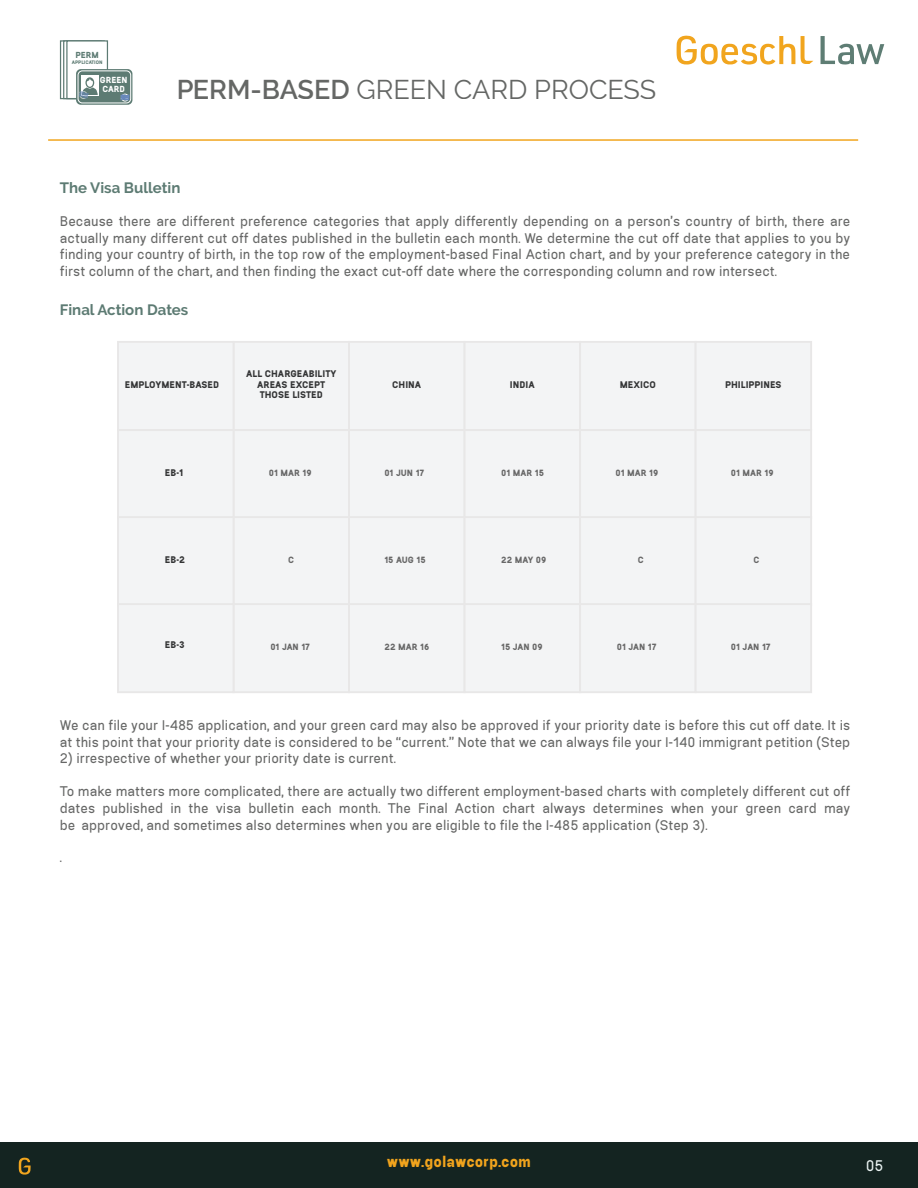
<style>
.page{position:relative;width:918px;height:1188px;background:#fff}
.page>*{position:absolute;margin:0;border:0;box-sizing:border-box;transform-origin:0 0}
.t1{font:27px "Raleway";color:#656765}
.t2{font:16.5px "Aftetir";color:#ebf4f3}
.t3{font:15px/16.5px "Aftetir";color:#666766}
.t4{font:700 15px "Raleway";color:#5d7b73}
.t5{font:700 15px "Aftetir";color:#f1a41d}
.t6{font:9.45px "Gill Sans";color:#fff;scale:1.64 1}
.t7{font:700 9.3px/10.5px "Aftetir";color:#333435;text-align:center}
.t8{font:700 8.85px "Aftetir";color:#676767}
.t9{font:700 8.55px/8.6px "Aftetir";color:#fff}
.t10{font:700 8.55px "Aftetir";color:#5d7b73}
.t11{font:700 4.95px "Aftetir";color:#5d7b73}
.s1{font-weight:600}
</style>
<div class="page">
<svg style="left:801px;top:36px;width:12px;height:28px"></svg>
<svg style="left:677px;top:35px;width:118px;height:30px"></svg>
<svg style="left:821px;top:36px;width:63px;height:29px"></svg>
<hr style="left:48px;top:139px;width:810px;height:2px;background:#f1a51e">
<div style="left:0;top:1142px;width:918px;height:46px;background:#142421"></div>
<svg style="left:19px;top:1158px;width:12px;height:17px"></svg>
<div style="left:76px;top:69px;width:56px;height:36px;background:#5d7b73;border-radius:5px"></div>
<div style="left:121px;top:94px;width:8px;height:8px;border:1px solid #fff;border-radius:50%"></div>
<svg style="left:121px;top:95px;width:8px;height:5px"></svg>
<div style="left:78px;top:71px;width:53px;height:32px;border:1px solid #fff;border-radius:4px"></div>
<div style="left:233px;top:341px;width:117px;height:90px;background:#f3f4f5;border:2px solid #e8e7e7"></div>
<div style="left:348px;top:341px;width:118px;height:90px;background:#f3f4f5;border:2px solid #e8e7e7"></div>
<div style="left:464px;top:341px;width:117px;height:90px;background:#f3f4f5;border:2px solid #e8e7e7"></div>
<div style="left:579px;top:341px;width:118px;height:90px;background:#f3f4f5;border:2px solid #e8e7e7"></div>
<div style="left:695px;top:341px;width:117px;height:90px;background:#f3f4f5;border:2px solid #e8e7e7"></div>
<div style="left:117px;top:341px;width:117px;height:90px;background:#f3f4f5;border:2px solid #e8e7e7"></div>
<div style="left:233px;top:429px;width:117px;height:90px;background:#f3f4f5;border:2px solid #e8e7e7"></div>
<div style="left:348px;top:429px;width:118px;height:90px;background:#f3f4f5;border:2px solid #e8e7e7"></div>
<div style="left:464px;top:429px;width:117px;height:90px;background:#f3f4f5;border:2px solid #e8e7e7"></div>
<div style="left:579px;top:429px;width:118px;height:90px;background:#f3f4f5;border:2px solid #e8e7e7"></div>
<div style="left:695px;top:429px;width:117px;height:90px;background:#f3f4f5;border:2px solid #e8e7e7"></div>
<div style="left:117px;top:429px;width:117px;height:90px;background:#f3f4f5;border:2px solid #e8e7e7"></div>
<div style="left:233px;top:516px;width:117px;height:90px;background:#f3f4f5;border:2px solid #e8e7e7"></div>
<div style="left:348px;top:516px;width:118px;height:90px;background:#f3f4f5;border:2px solid #e8e7e7"></div>
<div style="left:464px;top:516px;width:117px;height:90px;background:#f3f4f5;border:2px solid #e8e7e7"></div>
<div style="left:579px;top:516px;width:118px;height:90px;background:#f3f4f5;border:2px solid #e8e7e7"></div>
<div style="left:695px;top:516px;width:117px;height:90px;background:#f3f4f5;border:2px solid #e8e7e7"></div>
<div style="left:117px;top:516px;width:117px;height:90px;background:#f3f4f5;border:2px solid #e8e7e7"></div>
<div style="left:233px;top:603px;width:117px;height:90px;background:#f3f4f5;border:2px solid #e8e7e7"></div>
<div style="left:348px;top:603px;width:118px;height:90px;background:#f3f4f5;border:2px solid #e8e7e7"></div>
<div style="left:464px;top:603px;width:117px;height:90px;background:#f3f4f5;border:2px solid #e8e7e7"></div>
<div style="left:579px;top:603px;width:118px;height:90px;background:#f3f4f5;border:2px solid #e8e7e7"></div>
<div style="left:695px;top:603px;width:117px;height:90px;background:#f3f4f5;border:2px solid #e8e7e7"></div>
<div style="left:117px;top:603px;width:117px;height:90px;background:#f3f4f5;border:2px solid #e8e7e7"></div>
<svg style="left:59px;top:40px;width:50px;height:60px"></svg>
<p class="t10" style="left:75px;top:50px;width:25px">PERM</p>
<p class="t11" style="left:72px;top:59px;width:32px">APPLICATION</p>
<p class="t9" style="left:100px;top:76px;width:29px">GREEN<br>CARD</p>
<p class="t6" style="left:120px;top:92px;width:7px">~~~</p>
<h1 class="t1" style="left:176px;top:73px;width:482px"><span class="s1">PERM-BASED</span> GREEN CARD PROCESS</h1>
<p class="t4" style="left:60px;top:179px;width:122px">The Visa Bulletin</p>
<p class="t3" style="left:60px;top:213px;width:792px;text-align:justify">Because there are different preference categories that apply differently depending on a person’s country of birth, there are actually many different cut off dates published in the bulletin each month. We determine the cut off date that applies to you by finding your country of birth, in the top row of the employment-based Final Action chart, and by your preference category in the first column of the chart, and then finding the exact cut-off date where the corresponding column and row intersect.</p>
<p class="t4" style="left:60px;top:301px;width:130px">Final Action Dates</p>
<p class="t7" style="left:125px;top:379px;width:96px">EMPLOYMENT-BASED</p>
<p class="t7" style="left:246px;top:368px;width:92px">ALL CHARGEABILITY<br>AREAS EXCEPT<br>THOSE LISTED</p>
<p class="t7" style="left:392px;top:379px;width:30px">CHINA</p>
<p class="t7" style="left:510px;top:379px;width:26px">INDIA</p>
<p class="t7" style="left:620px;top:379px;width:38px">MEXICO</p>
<p class="t7" style="left:725px;top:379px;width:58px">PHILIPPINES</p>
<p class="t7" style="left:165px;top:467px;width:20px">EB-1</p>
<p class="t8" style="left:269px;top:467px;width:44px">01 MAR 19</p>
<p class="t8" style="left:384px;top:467px;width:42px">01 JUN 17</p>
<p class="t8" style="left:501px;top:467px;width:44px">01 MAR 15</p>
<p class="t8" style="left:615px;top:467px;width:44px">01 MAR 19</p>
<p class="t8" style="left:731px;top:467px;width:44px">01 MAR 19</p>
<p class="t7" style="left:165px;top:554px;width:22px">EB-2</p>
<p class="t8" style="left:288px;top:554px;width:7px">C</p>
<p class="t8" style="left:638px;top:554px;width:7px">C</p>
<p class="t8" style="left:753px;top:554px;width:7px">C</p>
<p class="t8" style="left:384px;top:554px;width:43px">15 AUG 15</p>
<p class="t8" style="left:501px;top:554px;width:47px">22 MAY 09</p>
<p class="t7" style="left:165px;top:639px;width:21px">EB-3</p>
<p class="t8" style="left:270px;top:641px;width:41px">01 JAN 17</p>
<p class="t8" style="left:384px;top:641px;width:46px">22 MAR 16</p>
<p class="t8" style="left:501px;top:641px;width:43px">15 JAN 09</p>
<p class="t8" style="left:617px;top:641px;width:41px">01 JAN 17</p>
<p class="t8" style="left:731px;top:641px;width:41px">01 JAN 17</p>
<p class="t3" style="left:60px;top:717px;width:792px">We can file your I-485 application, and your green card may also be approved if your priority date is before this cut off date. It is at this point that your priority date is considered to be “current.” Note that we can always file your I-140 immigrant petition (Step</p>
<p class="t3" style="left:60px;top:742px;width:792px;line-height:33px">2) irrespective of whether your priority date is current.<br>To make matters more complicated, there are actually two different employment-based charts with completely different cut off</p>
<p class="t3" style="left:60px;top:800px;width:792px">dates published in the visa bulletin each month. The Final Action chart always determines when your green card may be approved, and sometimes also determines when you are eligible to file the I-485 application (Step 3).</p>
<p class="t3" style="left:60px;top:849px;width:4px">.</p>
<p class="t5" style="left:387px;top:1152px;width:146px">www.golawcorp.com</p>
<p class="t2" style="left:875px;top:1156px;width:8px">1</p>
<p class="t2" style="left:866px;top:1156px;width:19px">05</p>
</div>
